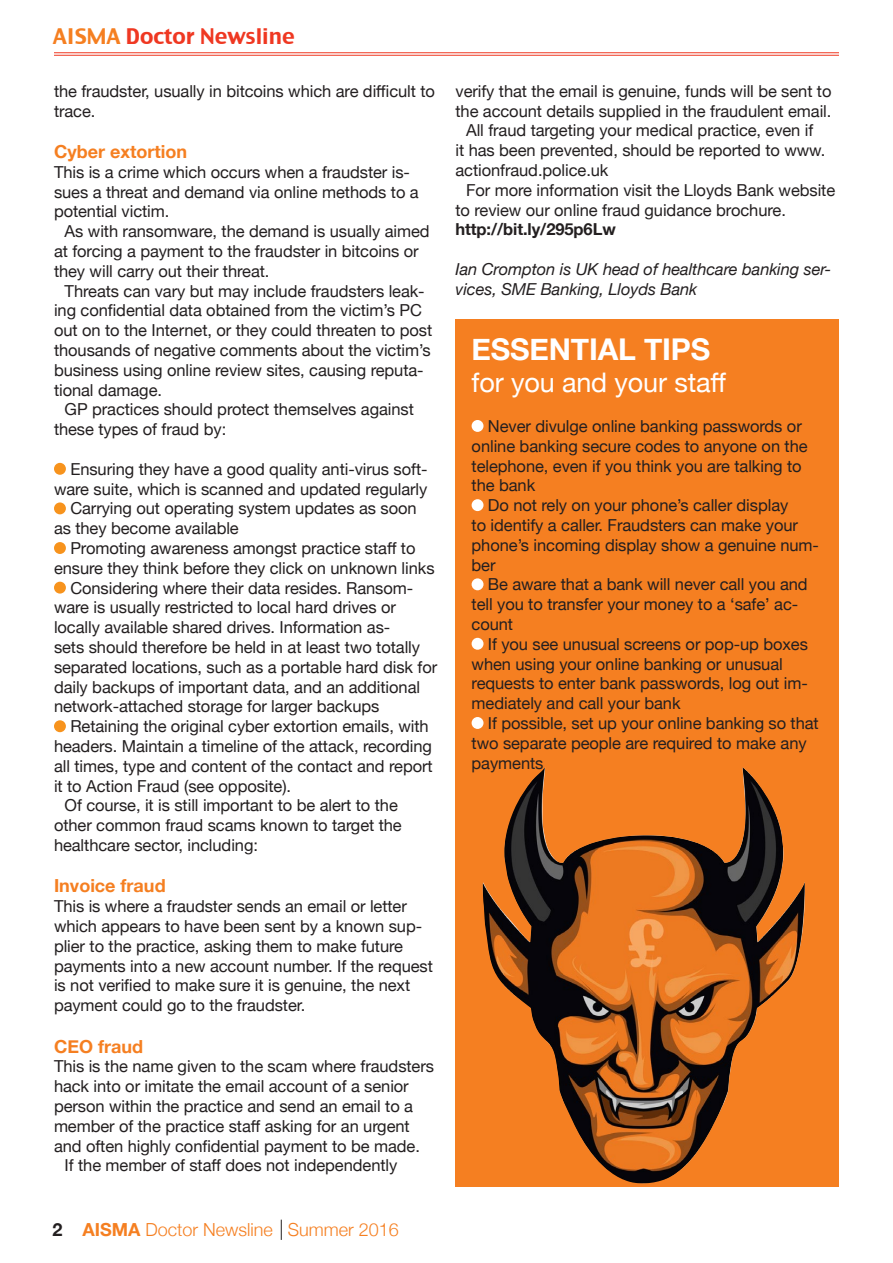
<style>
.page{position:relative;width:893px;height:1263px;background:#fff}
.page>*{position:absolute;margin:0;border:0;box-sizing:border-box;transform-origin:0 0}
.with_ind{font:700 30px "Helvetica Neue";letter-spacing:-.005em;color:#fff}
.with_ind-2{font:27px "Helvetica Neue";letter-spacing:-.005em;color:#fff}
.t1{font:21px "Charcoal CY";color:#ef3822}
.crosshead{font:700 18px "Helvetica Neue";color:#f57f21}
.t2{font:300 18px "Helvetica Neue";color:#f57f21}
.with_ind-3{font:16.5px/19.8px "Helvetica Neue";letter-spacing:-.005em;color:#231f20}
.with_ind-4{font:italic 16.5px/19.8px "Helvetica Neue";letter-spacing:-.005em;color:#231f20}
.with_ind-5{font:700 16.5px "Helvetica Neue";letter-spacing:-.005em;color:#231f20}
.s1{color:#f57f21}
.s2{font-weight:700;color:#231f20}
.s3{font-weight:700}
</style>
<div class="page">
<div style="left:455px;top:319px;width:384px;height:867px;background:#f57f21"></div>
<div style="left:54px;top:463px;width:12px;height:12px;background:#f7931d;border-radius:50%"></div>
<div style="left:54px;top:502px;width:12px;height:12px;background:#f7931d;border-radius:50%"></div>
<div style="left:54px;top:542px;width:12px;height:12px;background:#f7931d;border-radius:50%"></div>
<div style="left:54px;top:582px;width:12px;height:12px;background:#f7931d;border-radius:50%"></div>
<div style="left:54px;top:720px;width:12px;height:12px;background:#f7931d;border-radius:50%"></div>
<svg style="left:281px;top:1220px;width:1px;height:20px"></svg>
<hr style="left:54px;top:52px;width:839px;height:1px;background:#ef3822">
<hr style="left:54px;top:55px;width:839px;height:1px;background:#ef3822">
<div style="left:840px;top:36px;width:53px;height:32px;background:#fff"></div>
<div style="left:472px;top:420px;width:11px;height:12px;background:#fff;border-radius:50%"></div>
<div style="left:472px;top:499px;width:11px;height:12px;background:#fff;border-radius:50%"></div>
<div style="left:472px;top:578px;width:11px;height:12px;background:#fff;border-radius:50%"></div>
<div style="left:472px;top:638px;width:11px;height:12px;background:#fff;border-radius:50%"></div>
<div style="left:472px;top:717px;width:11px;height:12px;background:#fff;border-radius:50%"></div>
<img style="left:482px;top:767px;width:323px;height:417px">
<p class="t1" style="left:53px;top:23px;width:244px"><span class="s1">AISMA</span> Doctor Newsline</p>
<p class="with_ind-3" style="left:54px;top:82px;width:382px">the fraudster, usually in bitcoins which are difficult to trace.</p>
<p class="crosshead" style="left:54px;top:137px;width:135px">Cyber extortion</p>
<p class="with_ind-3" style="left:54px;top:163px;width:366px">This is a crime which occurs when a fraudster is&shy;sues a threat and demand via online methods to a potential victim.</p>
<p class="with_ind-3" style="left:54px;top:222px;width:377px;text-indent:11px">As with ransomware, the demand is usually aimed at forcing a payment to the fraudster in bitcoins or they will carry out their threat.</p>
<p class="with_ind-3" style="left:54px;top:282px;width:380px;text-indent:11px">Threats can vary but may include fraudsters leak&shy;ing confidential data obtained from the victim’s PC out on to the Internet, or they could threaten to post thousands of negative comments about the victim’s business using online review sites, causing reputa&shy;tional damage.</p>
<p class="with_ind-3" style="left:54px;top:400px;width:361px;text-indent:11px">GP practices should protect themselves against these types of fraud by:</p>
<p class="with_ind-3" style="left:54px;top:460px;width:375px;text-align:right">Ensuring they have a good quality anti-virus soft&shy;ware suite, which is scanned and updated regularly</p>
<p class="with_ind-3" style="left:54px;top:499px;width:364px;text-indent:16px">Carrying out operating system updates as soon as they become available</p>
<p class="with_ind-3" style="left:54px;top:539px;width:382px;text-align:center">Promoting awareness amongst practice staff to ensure they think before they click on unknown links</p>
<p class="with_ind-3" style="left:54px;top:579px;width:385px;text-indent:16px">Considering where their data resides. Ransom&shy;ware is usually restricted to local hard drives or locally available shared drives. Information as-<br>sets should therefore be held in at least two totally separated locations, such as a portable hard disk for daily backups of important data, and an additional network-attached storage for larger backups</p>
<p class="with_ind-3" style="left:54px;top:717px;width:380px;text-indent:16px">Retaining the original cyber extortion emails, with headers. Maintain a timeline of the attack, recording all times, type and content of the contact and report it to Action Fraud (see opposite).</p>
<p class="with_ind-3" style="left:54px;top:796px;width:349px;text-indent:11px">Of course, it is still important to be alert to the other common fraud scams known to target the healthcare sector, including:</p>
<p class="crosshead" style="left:54px;top:872px;width:113px">Invoice fraud</p>
<p class="with_ind-3" style="left:54px;top:897px;width:380px">This is where a fraudster sends an email or letter which appears to have been sent by a known sup&shy;plier to the practice, asking them to make future payments into a new account number. If the request is not verified to make sure it is genuine, the next payment could go to the fraudster.</p>
<p class="crosshead" style="left:54px;top:1032px;width:91px">CEO fraud</p>
<p class="with_ind-3" style="left:54px;top:1057px;width:382px">This is the name given to the scam where fraudsters hack into or imitate the email account of a senior person within the practice and send an email to a member of the practice staff asking for an urgent and often highly confidential payment to be made.</p>
<p class="with_ind-3" style="left:65px;top:1156px;width:334px">If the member of staff does not independently</p>
<p class="with_ind-3" style="left:455px;top:82px;width:378px">verify that the email is genuine, funds will be sent to the account details supplied in the fraudulent email.</p>
<p class="with_ind-3" style="left:455px;top:121px;width:371px;text-indent:11px">All fraud targeting your medical practice, even if it has been prevented, should be reported to www. actionfraud.police.uk</p>
<p class="with_ind-3" style="left:455px;top:181px;width:381px;text-indent:11px">For more information visit the Lloyds Bank website to review our online fraud guidance brochure.</p>
<p class="with_ind-5" style="left:455px;top:216px;width:162px">http://bit.ly/295p6Lw</p>
<p class="with_ind-4" style="left:455px;top:260px;width:377px">Ian Crompton is UK head of healthcare banking ser&shy;vices, SME Banking, Lloyds Bank</p>
<p class="with_ind" style="left:472px;top:326px;width:240px">ESSENTIAL TIPS</p>
<p class="with_ind-2" style="left:472px;top:363px;width:256px">for you and your staff</p>
<p class="with_ind-3" style="left:472px;top:417px;width:338px;text-indent:16px">Never divulge online banking passwords or online banking secure codes to anyone on the telephone, even if you think you are talking to the bank</p>
<p class="with_ind-3" style="left:472px;top:496px;width:349px;text-indent:16px">Do not rely on your phone’s caller display<br>to identify a caller. Fraudsters can make your phone’s incoming display show a genuine num&shy;ber</p>
<p class="with_ind-3" style="left:472px;top:575px;width:338px;text-indent:16px">Be aware that a bank will never call you and tell you to transfer your money to a ‘safe’ ac&shy;count</p>
<p class="with_ind-3" style="left:472px;top:635px;width:338px;text-indent:16px">If you see unusual screens or pop-up boxes when using your online banking or unusual requests to enter bank passwords, log out im&shy;mediately and call your bank</p>
<p class="with_ind-3" style="left:472px;top:714px;width:349px;text-indent:16px">If possible, set up your online banking so that two separate people are required to make any payments</p>
<p class="t2" style="left:52px;top:1215px;width:348px"><span class="s2">2</span> <span class="s3">AISMA</span> Doctor Newsline Summer 2016</p>
</div>
